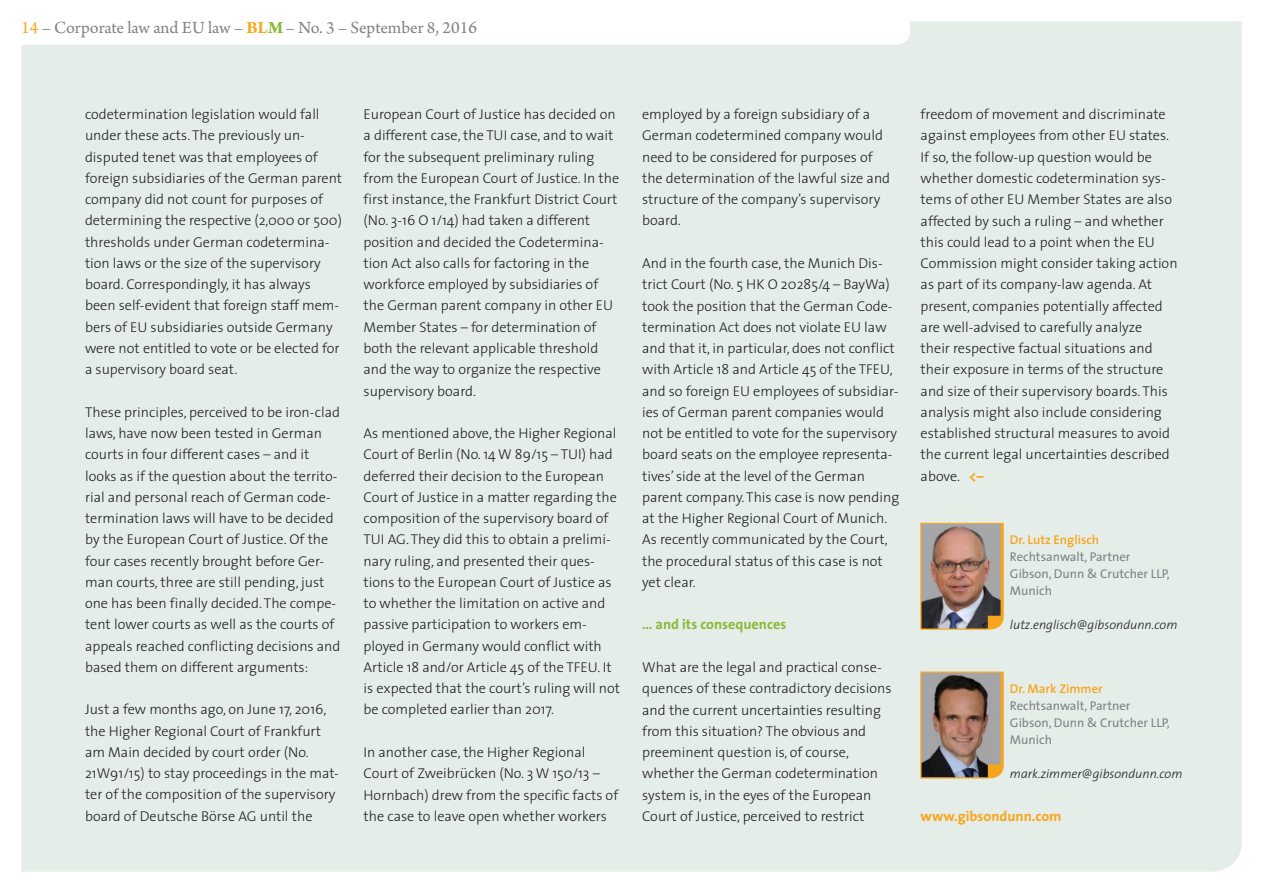
<style>
.page{position:relative;width:1263px;height:893px;background:#fff}
.page>*{position:absolute;margin:0;border:0;box-sizing:border-box;transform-origin:0 0}
.t1{font:18px "Arno Pro";letter-spacing:-.005em;color:#808285}
.t2{font:300 14.25px/21.3px "The Sans";color:#231f20}
.t3{font:700 14.25px "The Sans";color:#8ab836}
.t4{font:700 14.25px "The Sans";color:#f9a51b}
.t5{font:12.75px/17px "The Sans";color:#808285}
.t6{font:italic 300 12.75px "The Sans";color:#231f20}
.t7{font:600 12.75px "The Sans";color:#f9a51b}
.s1{color:#f9a51b}
.s2{font-weight:700;color:#f9a51b}
.s3{font-weight:700;color:#8ab836}
</style>
<div class="page">
<div style="left:21px;top:21px;width:1221px;height:851px;background:#e4ede8"></div>
<svg style="left:21px;top:21px;width:889px;height:24px"></svg>
<img style="left:920px;top:523px;width:84px;height:107px">
<svg style="left:920px;top:671px;width:84px;height:107px;background:#927c6c"></svg>
<p class="t1" style="left:21px;top:18px;width:457px"><span class="s1">14</span> – Corporate law and EU law – <span class="s2">BL</span><span class="s3">M</span> – No. 3 – September 8, 2016</p>
<p class="t2" style="left:85px;top:103px;width:259px">codetermination legislation would fall under these acts. The previously un&shy;disputed tenet was that employees of foreign subsidiaries of the German parent company did not count for purposes of determining the respective (2,000 or 500) thresholds under German codetermina&shy;tion laws or the size of the supervisory board. Correspondingly, it has always been self-evident that foreign staff mem&shy;bers of EU subsidiaries outside Germany were not entitled to vote or be elected for a supervisory board seat.</p>
<p class="t2" style="left:85px;top:401px;width:257px">These principles, perceived to be iron-clad laws, have now been tested in German courts in four different cases – and it looks as if the question about the territo&shy;rial and personal reach of German code&shy;termination laws will have to be decided by the European Court of Justice. Of the four cases recently brought before Ger&shy;man courts, three are still pending, just one has been finally decided. The compe&shy;tent lower courts as well as the courts of appeals reached conflicting decisions and based them on different arguments:</p>
<p class="t2" style="left:85px;top:698px;width:255px">Just a few months ago, on June 17, 2016, the Higher Regional Court of Frankfurt am Main decided by court order (No.<br>21W91/15) to stay proceedings in the mat&shy;ter of the composition of the supervisory board of Deutsche Börse AG until the</p>
<p class="t2" style="left:364px;top:103px;width:257px">European Court of Justice has decided on a different case, the TUI case, and to wait for the subsequent preliminary ruling from the European Court of Justice. In the first instance, the Frankfurt District Court (No. 3-16 O 1/14) had taken a different position and decided the Codetermina&shy;tion Act also calls for factoring in the workforce employed by subsidiaries of the German parent company in other EU Member States – for determination of both the relevant applicable threshold and the way to organize the respective supervisory board.</p>
<p class="t2" style="left:364px;top:422px;width:258px">As mentioned above, the Higher Regional Court of Berlin (No. 14 W 89/15 – TUI) had deferred their decision to the European Court of Justice in a matter regarding the composition of the supervisory board of TUI AG. They did this to obtain a prelimi&shy;nary ruling, and presented their ques&shy;tions to the European Court of Justice as to whether the limitation on active and passive participation to workers em&shy;ployed in Germany would conflict with Article 18 and/or Article 45 of the TFEU. It is expected that the court’s ruling will not be completed earlier than 2017.</p>
<p class="t2" style="left:364px;top:741px;width:256px">In another case, the Higher Regional Court of Zweibrücken (No. 3 W 150/13 – Hornbach) drew from the specific facts of the case to leave open whether workers</p>
<p class="t2" style="left:642px;top:103px;width:250px">employed by a foreign subsidiary of a<br>German codetermined company would need to be considered for purposes of the determination of the lawful size and structure of the company’s supervisory board.</p>
<p class="t2" style="left:642px;top:252px;width:259px">And in the fourth case, the Munich Dis&shy;trict Court (No. 5 HK O 20285/4 – BayWa) took the position that the German Code&shy;termination Act does not violate EU law and that it, in particular, does not conflict with Article 18 and Article 45 of the TFEU, and so foreign EU employees of subsidiar&shy;ies of German parent companies would not be entitled to vote for the supervisory board seats on the employee representa&shy;tives’ side at the level of the German parent company. This case is now pending at the Higher Regional Court of Munich.<br>As recently communicated by the Court, the procedural status of this case is not yet clear.</p>
<p class="t3" style="left:642px;top:613px;width:146px">… and its consequences</p>
<p class="t2" style="left:642px;top:656px;width:251px">What are the legal and practical conse&shy;quences of these contradictory decisions and the current uncertainties resulting from this situation? The obvious and preeminent question is, of course, whether the German codetermination system is, in the eyes of the European Court of Justice, perceived to restrict</p>
<p class="t2" style="left:921px;top:103px;width:258px">freedom of movement and discriminate against employees from other EU states.<br>If so, the follow-up question would be whether domestic codetermination sys&shy;tems of other EU Member States are also affected by such a ruling – and whether this could lead to a point when the EU Commission might consider taking action as part of its company-law agenda. At present, companies potentially affected are well-advised to carefully analyze<br>their respective factual situations and their exposure in terms of the structure and size of their supervisory boards. This analysis might also include considering established structural measures to avoid the current legal uncertainties described above. <span class="s2">&lt;–</span></p>
<p class="t7" style="left:1010px;top:529px;width:91px">Dr. Lutz Englisch</p>
<p class="t5" style="left:1010px;top:548px;width:161px">Rechtsanwalt, Partner<br>Gibson, Dunn &amp; Crutcher LLP,<br>Munich</p>
<p class="t6" style="left:1010px;top:614px;width:169px">lutz.englisch@gibsondunn.com</p>
<p class="t7" style="left:1010px;top:678px;width:94px">Dr. Mark Zimmer</p>
<p class="t5" style="left:1010px;top:697px;width:161px">Rechtsanwalt, Partner<br>Gibson, Dunn &amp; Crutcher LLP,<br>Munich</p>
<p class="t6" style="left:1010px;top:763px;width:174px">mark.zimmer@gibsondunn.com</p>
<p class="t4" style="left:921px;top:804px;width:142px">www.gibsondunn.com</p>
</div>
